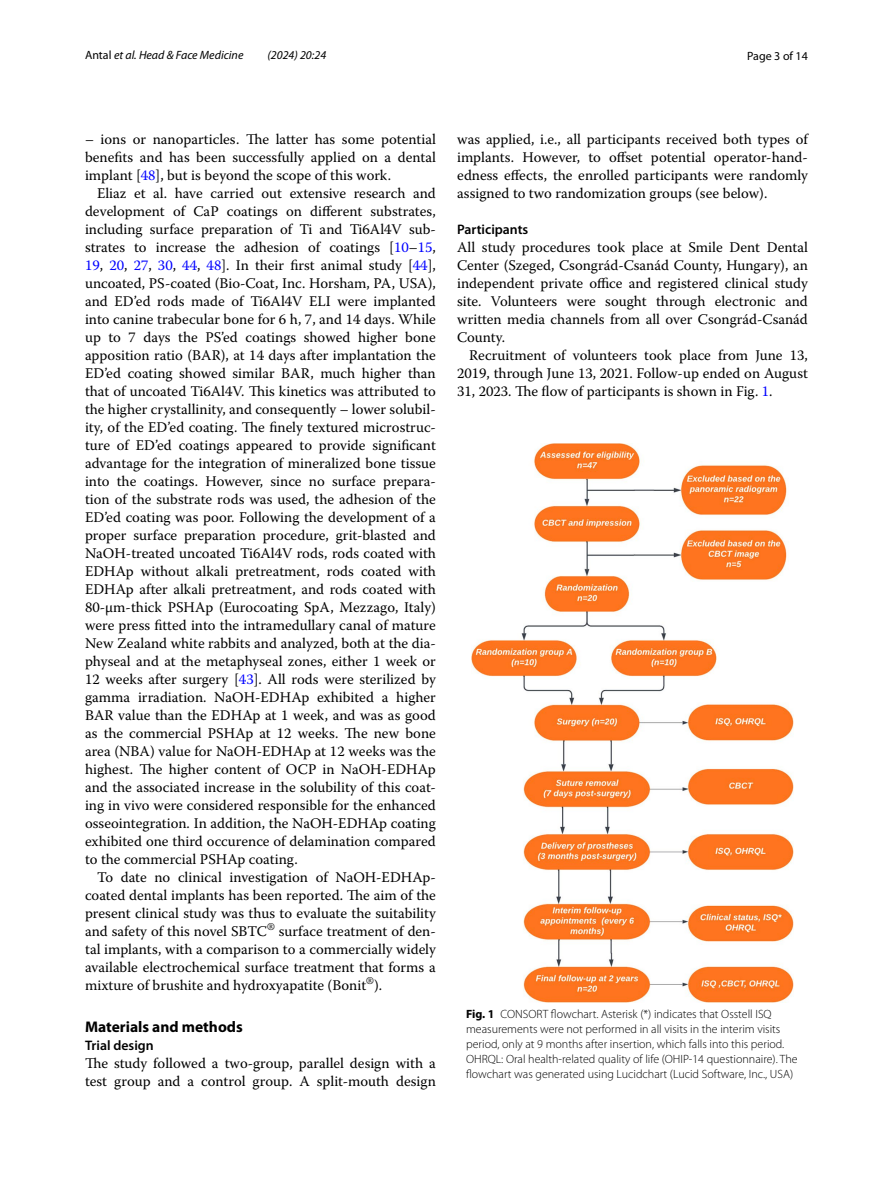
<style>
.page{position:relative;width:893px;height:1187px;background:#fff}
.page>*{position:absolute;margin:0;border:0;box-sizing:border-box;transform-origin:0 0}
.t1{font:700 15.45px "Myriad Pro";color:#000}
.t2{font:14.7px/18px "Warnock Pro";color:#000;text-align:justify}
.t3{font:600 13.8px "Myriad Pro";color:#000}
.t4{font:300 12px/15px "Myriad Pro";color:#000}
.t5{font:italic 12px "Myriad Pro";color:#000}
.t6{font:12px "Myriad Pro";color:#000}
.s1{font-style:normal}
.s2{color:#00f}
.s3{font-weight:700}
</style>
<div class="page">
<img style="left:472px;top:443px;width:321px;height:559px">
<p class="t5" style="left:85px;top:48px;width:160px"><span class="s1">Antal</span> et al. Head &amp; Face Medicine</p>
<p class="t5" style="left:267px;top:48px;width:60px">(2024) 20:24</p>
<p class="t6" style="left:747px;top:48px;width:62px">Page 3 of 14</p>
<p class="t2" style="left:85px;top:130px;width:352px">– ions or nanoparticles. The latter has some potential benefits and has been successfully applied on a dental implant [<span class="s2">48</span>], but is beyond the scope of this work.</p>
<p class="t2" style="left:85px;top:184px;width:352px;text-indent:12px">Eliaz et al. have carried out extensive research and development of CaP coatings on different substrates, including surface preparation of Ti and Ti6Al4V sub&shy;strates to increase the adhesion of coatings [<span class="s2">10</span>–<span class="s2">15</span>, <span class="s2">19</span>, <span class="s2">20</span>, <span class="s2">27</span>, <span class="s2">30</span>, <span class="s2">44</span>, <span class="s2">48</span>]. In their first animal study [<span class="s2">44</span>], uncoated, PS-coated (Bio-Coat, Inc. Horsham, PA, USA), and ED’ed rods made of Ti6Al4V ELI were implanted into canine trabecular bone for 6 h, 7, and 14 days. While up to 7 days the PS’ed coatings showed higher bone apposition ratio (BAR), at 14 days after implantation the ED’ed coating showed similar BAR, much higher than that of uncoated Ti6Al4V. This kinetics was attributed to the higher crystallinity, and consequently – lower solubil&shy;ity, of the ED’ed coating. The finely textured microstruc&shy;ture of ED’ed coatings appeared to provide significant advantage for the integration of mineralized bone tissue into the coatings. However, since no surface prepara&shy;tion of the substrate rods was used, the adhesion of the ED’ed coating was poor. Following the development of a proper surface preparation procedure, grit-blasted and NaOH-treated uncoated Ti6Al4V rods, rods coated with EDHAp without alkali pretreatment, rods coated with EDHAp after alkali pretreatment, and rods coated with 80-μm-thick PSHAp (Eurocoating SpA, Mezzago, Italy) were press fitted into the intramedullary canal of mature New Zealand white rabbits and analyzed, both at the dia&shy;physeal and at the metaphyseal zones, either 1 week or 12 weeks after surgery [<span class="s2">43</span>]. All rods were sterilized by gamma irradiation. NaOH-EDHAp exhibited a higher BAR value than the EDHAp at 1 week, and was as good as the commercial PSHAp at 12 weeks. The new bone area (NBA) value for NaOH-EDHAp at 12 weeks was the highest. The higher content of OCP in NaOH-EDHAp and the associated increase in the solubility of this coat&shy;ing in vivo were considered responsible for the enhanced osseointegration. In addition, the NaOH-EDHAp coating exhibited one third occurence of delamination compared to the commercial PSHAp coating.</p>
<p class="t2" style="left:85px;top:868px;width:352px;text-indent:12px">To date no clinical investigation of NaOH-EDHAp&shy;coated dental implants has been reported. The aim of the present clinical study was thus to evaluate the suitability and safety of this novel SBTC<sup>®</sup> surface treatment of den&shy;tal implants, with a comparison to a commercially widely available electrochemical surface treatment that forms a mixture of brushite and hydroxyapatite (Bonit<sup>®</sup>).</p>
<p class="t1" style="left:85px;top:1016px;width:159px">Materials and methods</p>
<p class="t3" style="left:85px;top:1036px;width:70px">Trial design</p>
<p class="t2" style="left:85px;top:1053px;width:352px">The study followed a two-group, parallel design with a test group and a control group. A split-mouth design</p>
<p class="t2" style="left:457px;top:130px;width:352px">was applied, i.e., all participants received both types of implants. However, to offset potential operator-hand&shy;edness effects, the enrolled participants were randomly assigned to two randomization groups (see below).</p>
<p class="t3" style="left:457px;top:220px;width:73px">Participants</p>
<p class="t2" style="left:457px;top:238px;width:352px">All study procedures took place at Smile Dent Dental Center (Szeged, Csongrád-Csanád County, Hungary), an independent private office and registered clinical study site. Volunteers were sought through electronic and written media channels from all over Csongrád-Csanád County.</p>
<p class="t2" style="left:457px;top:346px;width:352px;text-indent:12px">Recruitment of volunteers took place from June 13, 2019, through June 13, 2021. Follow-up ended on August 31, 2023. The flow of participants is shown in Fig. <span class="s2">1</span>.</p>
<p class="t4" style="left:466px;top:1006px;width:333px"><span class="s3">Fig. 1</span> CONSORT flowchart. Asterisk (*) indicates that Osstell ISQ measurements were not performed in all visits in the interim visits period, only at 9 months after insertion, which falls into this period.<br>OHRQL: Oral health-related quality of life (OHIP-14 questionnaire). The flowchart was generated using Lucidchart (Lucid Software, Inc., USA)</p>
</div>
